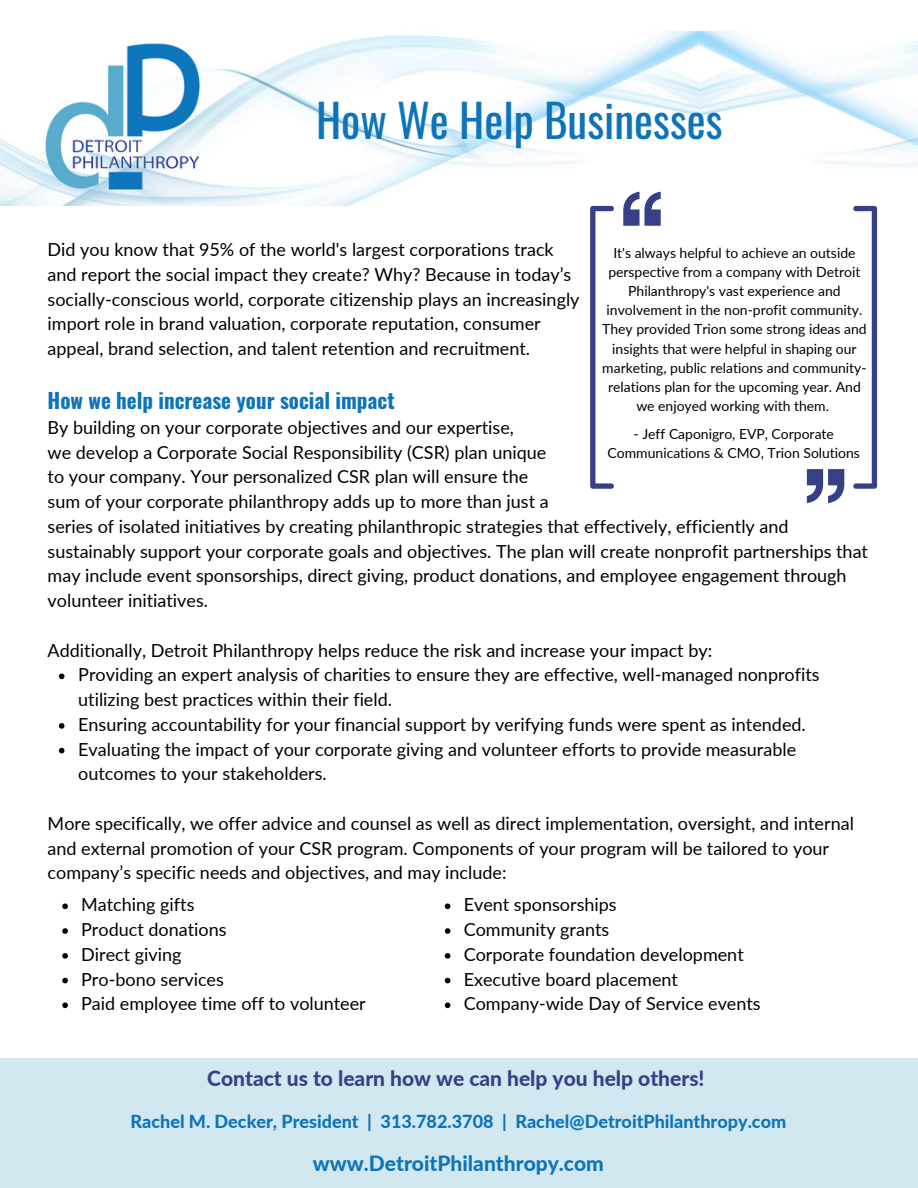
<style>
.page{position:relative;width:918px;height:1188px;background:#fff}
.page>*{position:absolute;margin:0;border:0;box-sizing:border-box;transform-origin:0 0}
.t1{font:45px "Oswald";color:#0e74ba}
.t2{font:800 21px "Lato";color:#364086}
.t3{font:700 21px "Oswald";color:#0e74ba}
.t4{font:800 21px "Lato";color:#0e74ba}
.t5{font:18px/24.8px "Lato";color:#000}
.t6{font:800 18px "Lato";color:#0e74ba}
.t7{font:13.95px/19.2px "Lato";color:#000;text-align:center}
</style>
<div class="page">
<svg style="left:59px;top:674px;width:6px;height:5px"></svg>
<svg style="left:59px;top:723px;width:6px;height:6px"></svg>
<svg style="left:59px;top:748px;width:6px;height:5px"></svg>
<img style="left:0;top:31px;width:698px;height:175px">
<img style="left:698px;top:31px;width:220px;height:175px">
<div style="left:0;top:1059px;width:918px;height:129px;background:#d2e8f1"></div>
<svg style="left:62px;top:904px;width:6px;height:5px"></svg>
<svg style="left:62px;top:928px;width:6px;height:6px"></svg>
<svg style="left:62px;top:953px;width:6px;height:6px"></svg>
<svg style="left:62px;top:978px;width:6px;height:5px"></svg>
<svg style="left:62px;top:1003px;width:6px;height:5px"></svg>
<svg style="left:445px;top:904px;width:5px;height:5px"></svg>
<svg style="left:445px;top:928px;width:5px;height:6px"></svg>
<svg style="left:445px;top:953px;width:5px;height:6px"></svg>
<svg style="left:445px;top:978px;width:5px;height:5px"></svg>
<svg style="left:445px;top:1003px;width:5px;height:5px"></svg>
<svg style="left:623px;top:192px;width:38px;height:34px"></svg>
<svg style="left:807px;top:469px;width:37px;height:34px"></svg>
<svg style="left:590px;top:206px;width:24px;height:283px"></svg>
<svg style="left:853px;top:206px;width:24px;height:283px"></svg>
<p class="t1" style="left:316px;top:85px;width:408px">How We Help Businesses</p>
<p class="t5" style="left:48px;top:237px;width:508px">Did you know that 95% of the world's largest corporations track</p>
<p class="t5" style="left:48px;top:262px;width:525px">and report the social impact they create? Why? Because in today’s</p>
<p class="t5" style="left:48px;top:286px;width:533px">socially-conscious world, corporate citizenship plays an increasingly</p>
<p class="t5" style="left:48px;top:311px;width:495px">import role in brand valuation, corporate reputation, consumer</p>
<p class="t5" style="left:48px;top:336px;width:484px">appeal, brand selection, and talent retention and recruitment.</p>
<p class="t3" style="left:48px;top:384px;width:349px">How we help increase your social impact</p>
<p class="t5" style="left:48px;top:415px;width:468px">By building on your corporate objectives and our expertise,</p>
<p class="t5" style="left:48px;top:439px;width:500px">we develop a Corporate Social Responsibility (CSR) plan unique</p>
<p class="t5" style="left:48px;top:464px;width:482px">to your company. Your personalized CSR plan will ensure the</p>
<p class="t5" style="left:48px;top:489px;width:503px">sum of your corporate philanthropy adds up to more than just a</p>
<p class="t5" style="left:48px;top:514px;width:822px">series of isolated initiatives by creating philanthropic strategies that effectively, efficiently and sustainably support your corporate goals and objectives. The plan will create nonprofit partnerships that may include event sponsorships, direct giving, product donations, and employee engagement through volunteer initiatives.</p>
<p class="t5" style="left:48px;top:637px;width:666px">Additionally, Detroit Philanthropy helps reduce the risk and increase your impact by:</p>
<p class="t7" style="left:602px;top:243px;width:266px">It's always helpful to achieve an outside perspective from a company with Detroit Philanthropy's vast experience and involvement in the non-profit community.<br>They provided Trion some strong ideas and insights that were helpful in shaping our marketing, public relations and community&shy;relations plan for the upcoming year. And we enjoyed working with them.</p>
<p class="t7" style="left:634px;top:424px;width:202px">- Jeff Caponigro, EVP, Corporate</p>
<p class="t7" style="left:608px;top:443px;width:254px">Communications &amp; CMO, Trion Solutions</p>
<p class="t5" style="left:78px;top:662px;width:743px">Providing an expert analysis of charities to ensure they are effective, well-managed nonprofits utilizing best practices within their field.</p>
<p class="t5" style="left:78px;top:712px;width:729px">Ensuring accountability for your financial support by verifying funds were spent as intended.</p>
<p class="t5" style="left:78px;top:736px;width:720px">Evaluating the impact of your corporate giving and volunteer efforts to provide measurable outcomes to your stakeholders.</p>
<p class="t5" style="left:48px;top:811px;width:808px">More specifically, we offer advice and counsel as well as direct implementation, oversight, and internal and external promotion of your CSR program. Components of your program will be tailored to your company’s specific needs and objectives, and may include:</p>
<p class="t5" style="left:81px;top:892px;width:115px">Matching gifts</p>
<p class="t5" style="left:81px;top:917px;width:147px">Product donations</p>
<p class="t5" style="left:81px;top:942px;width:102px">Direct giving</p>
<p class="t5" style="left:81px;top:966px;width:144px">Pro-bono services</p>
<p class="t5" style="left:81px;top:991px;width:286px">Paid employee time off to volunteer</p>
<p class="t5" style="left:464px;top:892px;width:155px">Event sponsorships</p>
<p class="t5" style="left:464px;top:917px;width:147px">Community grants</p>
<p class="t5" style="left:464px;top:942px;width:282px">Corporate foundation development</p>
<p class="t5" style="left:464px;top:966px;width:216px">Executive board placement</p>
<p class="t5" style="left:464px;top:991px;width:299px">Company-wide Day of Service events</p>
<p class="t2" style="left:207px;top:1065px;width:499px">Contact us to learn how we can help you help others!</p>
<p class="t6" style="left:131px;top:1110px;width:657px">Rachel M. Decker, President | 313.782.3708 | Rachel@DetroitPhilanthropy.com</p>
<p class="t4" style="left:313px;top:1150px;width:292px">www.DetroitPhilanthropy.com</p>
</div>
